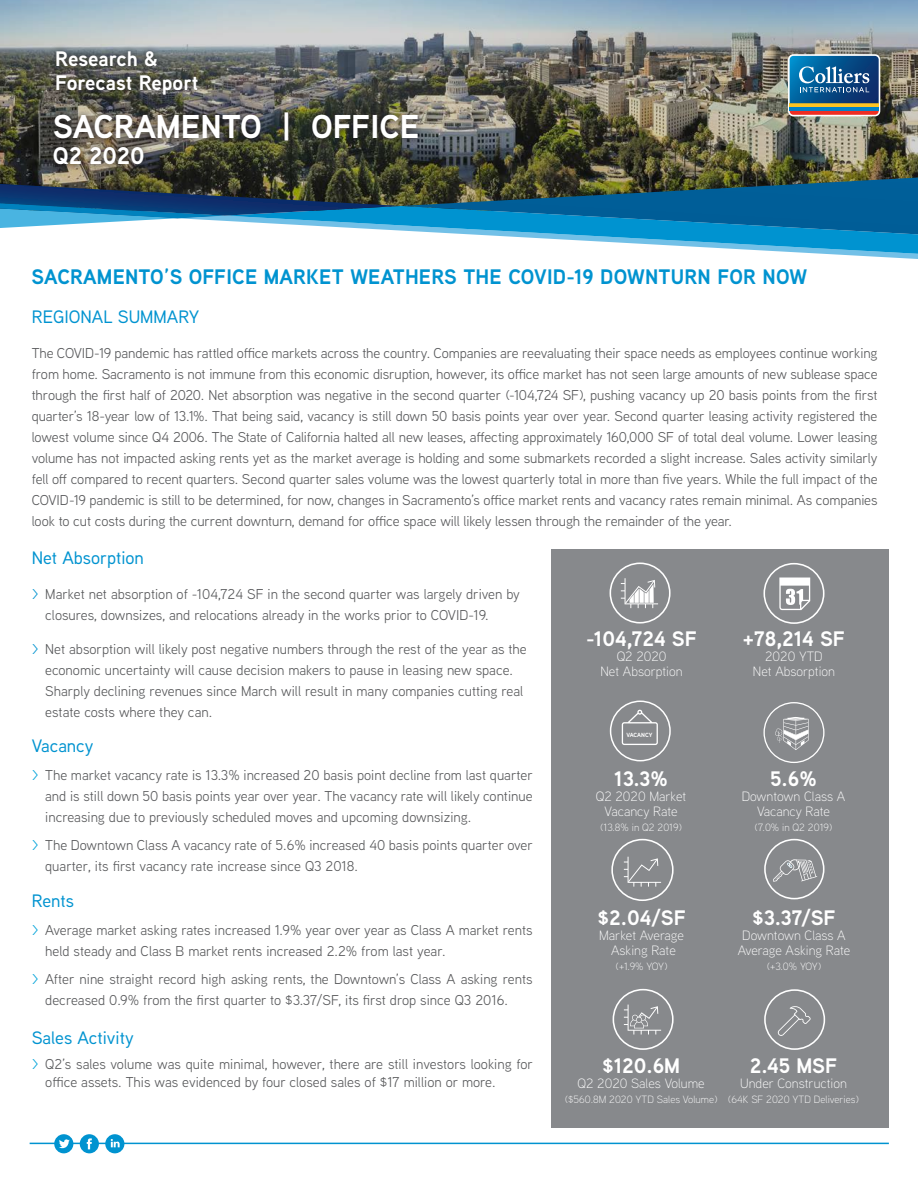
<style>
.page{position:relative;width:918px;height:1188px;background:#fff}
.page>*{position:absolute;margin:0;border:0;box-sizing:border-box;transform-origin:0 0}
.t1{font:700 33px "Aaux Next";color:#fff}
.t2{font:700 24px "Aaux Next";color:#fff}
.t3{font:700 21px/24px "Aaux Next";color:#fff}
.t4{font:700 21px "Aaux Next";letter-spacing:.01em;color:#0093d0}
.t5{font:500 18px "Aaux Next";color:#0093d0}
.t6{font:14.25px/21px "Aaux Next";color:#57585a}
.t7{font:300 13.5px/15px "Aaux Next";color:#fff;text-align:center}
.t8{font:300 10.5px "Aaux Next";color:#fff}
.t9{font:700 6px "Aaux Next";color:#fff}
.s1{color:#0093d0}
.s2{color:#00a3d9}
</style>
<div class="page">
<hr style="left:30px;top:1143px;width:859px;height:1px;background:#0093d0">
<div style="left:552px;top:549px;width:337px;height:579px;background:#87898c"></div>
<img style="left:0;top:0;width:918px;height:178px">
<svg style="left:0;top:178px;width:918px;height:81px"></svg>
<div style="left:80px;top:1134px;width:19px;height:19px;background:#0093d0;border-radius:50%"></div>
<svg style="left:87px;top:1138px;width:5px;height:11px"></svg>
<svg style="left:105px;top:1134px;width:19px;height:19px"></svg>
<svg style="left:111px;top:1139px;width:9px;height:8px"></svg>
<div style="left:54px;top:1134px;width:19px;height:19px;background:#0093d0;border-radius:50%"></div>
<svg style="left:59px;top:1139px;width:11px;height:10px"></svg>
<div style="left:610px;top:563px;width:61px;height:61px;border:2px solid #fff;border-radius:50%"></div>
<div style="left:613px;top:989px;width:61px;height:61px;border:2px solid #fff;border-radius:50%"></div>
<svg style="left:624px;top:1005px;width:37px;height:30px"></svg>
<div style="left:610px;top:701px;width:61px;height:60px;border:2px solid #fff;border-radius:50%"></div>
<svg style="left:622px;top:710px;width:36px;height:35px"></svg>
<svg style="left:763px;top:702px;width:62px;height:61px"></svg>
<div style="left:611px;top:839px;width:63px;height:62px;border:2px solid #fff;border-radius:50%"></div>
<div style="left:764px;top:989px;width:61px;height:61px;border:2px solid #fff;border-radius:50%"></div>
<svg style="left:777px;top:1006px;width:34px;height:30px"></svg>
<svg style="left:621px;top:578px;width:37px;height:30px"></svg>
<div style="left:763px;top:563px;width:62px;height:61px;border:2px solid #fff;border-radius:50%"></div>
<svg style="left:779px;top:578px;width:31px;height:32px"></svg>
<div style="left:781px;top:579px;width:28px;height:5px;background:#fff"></div>
<svg style="left:624px;top:857px;width:37px;height:30px"></svg>
<div style="left:764px;top:839px;width:61px;height:60px;border:2px solid #fff;border-radius:50%"></div>
<svg style="left:773px;top:859px;width:44px;height:23px"></svg>
<svg style="left:788px;top:54px;width:92px;height:62px"></svg>
<img style="left:46px;top:106px;width:379px;height:66px">
<div style="left:49px;top:44px;width:156px;height:58px;background:#231f20;opacity:.75"></div>
<h3 class="t3" style="left:55px;top:46px;width:145px">Research &amp;<br>Forecast Report</h3>
<h1 class="t1" style="left:53px;top:104px;width:368px">SACRAMENTO | OFFICE</h1>
<h2 class="t2" style="left:53px;top:139px;width:94px">Q2 2020</h2>
<h3 class="t4" style="left:32px;top:262px;width:777px">SACRAMENTO’S OFFICE MARKET WEATHERS THE COVID-19 DOWNTURN FOR NOW</h3>
<p class="t5" style="left:32px;top:305px;width:169px">REGIONAL SUMMARY</p>
<p class="t6" style="left:32px;top:342px;width:847px;text-align:justify">The COVID-19 pandemic has rattled office markets across the country. Companies are reevaluating their space needs as employees continue working from home. Sacramento is not immune from this economic disruption, however, its office market has not seen large amounts of new sublease space through the first half of 2020. Net absorption was negative in the second quarter (-104,724 SF), pushing vacancy up 20 basis points from the first quarter’s 18-year low of 13.1%. That being said, vacancy is still down 50 basis points year over year. Second quarter leasing activity registered the lowest volume since Q4 2006. The State of California halted all new leases, affecting approximately 160,000 SF of total deal volume. Lower leasing volume has not impacted asking rents yet as the market average is holding and some submarkets recorded a slight increase. Sales activity similarly fell off compared to recent quarters. Second quarter sales volume was the lowest quarterly total in more than five years. While the full impact of the COVID-19 pandemic is still to be determined, for now, changes in Sacramento’s office market rents and vacancy rates remain minimal. As companies look to cut costs during the current downturn, demand for office space will likely lessen through the remainder of the year.</p>
<p class="t5" style="left:32px;top:546px;width:114px">Net Absorption</p>
<p class="t6" style="left:45px;top:583px;width:476px;text-indent:-13px"><span class="s1">&gt;</span> Market net absorption of -104,724 SF in the second quarter was largely driven by closures, downsizes, and relocations already in the works prior to COVID-19.</p>
<p class="t6" style="left:45px;top:638px;width:483px;text-indent:-13px"><span class="s1">&gt;</span> Net absorption will likely post negative numbers through the rest of the year as the economic uncertainty will cause decision makers to pause in leasing new space.<br>Sharply declining revenues since March will result in many companies cutting real estate costs where they can.</p>
<p class="t5" style="left:32px;top:734px;width:63px">Vacancy</p>
<p class="t6" style="left:45px;top:764px;width:489px;text-align:justify;text-indent:-13px"><span class="s2">&gt;</span> The market vacancy rate is 13.3% increased 20 basis point decline from last quarter and is still down 50 basis points year over year. The vacancy rate will likely continue increasing due to previously scheduled moves and upcoming downsizing.</p>
<p class="t6" style="left:45px;top:834px;width:489px;text-indent:-13px"><span class="s2">&gt;</span> The Downtown Class A vacancy rate of 5.6% increased 40 basis points quarter over quarter, its first vacancy rate increase since Q3 2018.</p>
<p class="t5" style="left:32px;top:889px;width:44px">Rents</p>
<p class="t6" style="left:45px;top:919px;width:489px;text-indent:-13px"><span class="s2">&gt;</span> Average market asking rates increased 1.9% year over year as Class A market rents held steady and Class B market rents increased 2.2% from last year.</p>
<p class="t6" style="left:45px;top:968px;width:489px;text-indent:-13px"><span class="s2">&gt;</span> After nine straight record high asking rents, the Downtown’s Class A asking rents decreased 0.9% from the first quarter to $3.37/SF, its first drop since Q3 2016.</p>
<p class="t5" style="left:32px;top:1025px;width:103px">Sales Activity</p>
<p class="t6" style="left:45px;top:1054px;width:489px;line-height:18px;text-indent:-13px"><span class="s2">&gt;</span> Q2’s sales volume was quite minimal, however, there are still investors looking for office assets. This was evidenced by four closed sales of $17 million or more.</p>
<h3 class="t3" style="left:586px;top:626px;width:112px">-104,724 SF</h3>
<p class="t7" style="left:601px;top:648px;width:84px">Q2 2020<br>Net Absorption</p>
<p class="t9" style="left:627px;top:730px;width:27px">VACANCY</p>
<h3 class="t3" style="left:614px;top:766px;width:55px">13.3%</h3>
<p class="t7" style="left:596px;top:788px;width:92px">Q2 2020 Market<br>Vacancy Rate</p>
<p class="t8" style="left:600px;top:820px;width:83px">(13.8% in Q2 2019)</p>
<h3 class="t3" style="left:597px;top:905px;width:90px">$2.04/SF</h3>
<p class="t7" style="left:599px;top:927px;width:86px">Market Average<br>Asking Rate</p>
<p class="t8" style="left:616px;top:959px;width:54px">(+1.9% YOY)</p>
<h3 class="t3" style="left:743px;top:626px;width:103px">+78,214 SF</h3>
<p class="t7" style="left:753px;top:648px;width:84px">2020 YTD<br>Net Absorption</p>
<h3 class="t3" style="left:770px;top:766px;width:48px">5.6%</h3>
<p class="t7" style="left:742px;top:788px;width:105px">Downtown Class A<br>Vacancy Rate</p>
<p class="t8" style="left:755px;top:820px;width:79px">(7.0% in Q2 2019)</p>
<h3 class="t3" style="left:752px;top:905px;width:85px">$3.37/SF</h3>
<p class="t7" style="left:738px;top:927px;width:114px">Downtown Class A<br>Average Asking Rate</p>
<p class="t8" style="left:767px;top:959px;width:56px">(+3.0% YOY)</p>
<h3 class="t3" style="left:602px;top:1053px;width:80px">$120.6M</h3>
<p class="t7" style="left:578px;top:1075px;width:129px">Q2 2020 Sales Volume</p>
<p class="t8" style="left:565px;top:1092px;width:154px">($560.8M 2020 YTD Sales Volume)</p>
<h3 class="t3" style="left:750px;top:1053px;width:89px">2.45 MSF</h3>
<p class="t7" style="left:740px;top:1075px;width:108px">Under Construction</p>
<p class="t8" style="left:728px;top:1092px;width:133px">(64K SF 2020 YTD Deliveries)</p>
</div>
